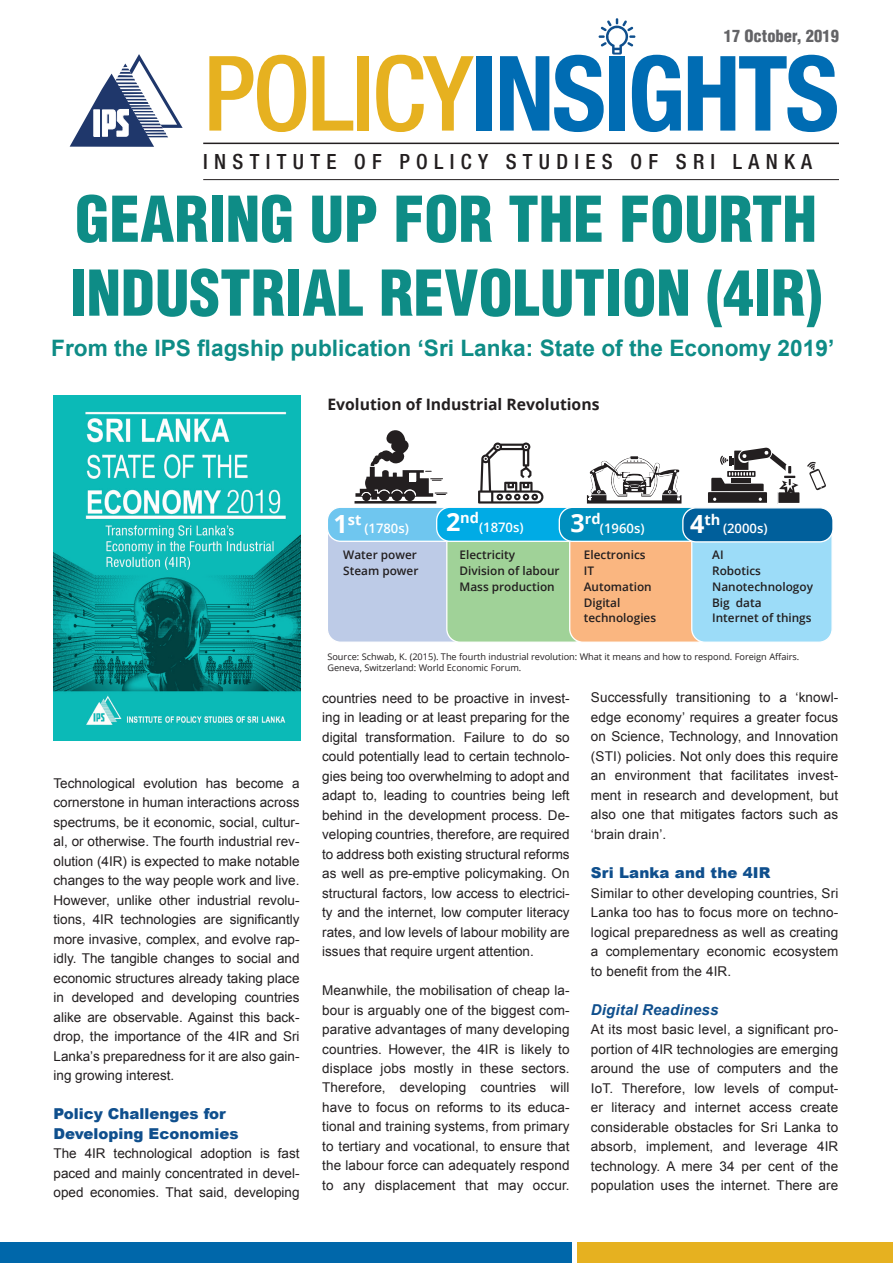
<style>
.page{position:relative;width:893px;height:1263px;background:#fff}
.page>*{position:absolute;margin:0;border:0;box-sizing:border-box;transform-origin:0 0}
.t1{font:700 condensed 104.25px "Helvetica Neue LT Pro";letter-spacing:-.025em;color:#006cb3}
.t2{font:900 condensed 61.5px/73.9px "Helvetica LT Std";color:#0e8c86}
.t3{font:700 25.05px "Open Sans";color:#fff}
.t4{font:700 22.65px "Arial";color:#0e8c86}
.t5{font:500 condensed 21px "Helvetica Neue LT Pro";letter-spacing:.3em;color:#231f20}
.t6{font:900 condensed 16.5px "Helvetica LT Std";color:#636366}
.t7{font:700 15.75px "Open Sans";color:#231f20}
.t8{font:900 15px/19.5px "Arial";color:#0f4f8d}
.t9{font:italic 700 15px "Arial";letter-spacing:.01em;color:#0f4f8d}
.t10{font:700 14.55px "Open Sans";color:#fff}
.t11{font:13.5px/19.5px "Arial";letter-spacing:.01em;color:#231f20;text-align:justify}
.t12{font:600 13.05px "Open Sans";color:#fff}
.t13{font:600 11.85px/15.8px "Open Sans";color:#231f20}
.t14{font:9.15px/10.9px "Open Sans";color:#231f20}
.s1{font-weight:500;color:#e6b120}
.s2{font-size:25.05px}
</style>
<div class="page">
<svg style="left:70px;top:54px;width:113px;height:93px"></svg>
<svg style="left:599px;top:18px;width:36px;height:37px"></svg>
<hr style="left:203px;top:143px;width:636px;height:1px;background:#231f20">
<hr style="left:203px;top:179px;width:636px;height:1px;background:#231f20">
<div style="left:0;top:1242px;width:572px;height:21px;background:#0067aa"></div>
<div style="left:577px;top:1242px;width:316px;height:21px;background:#e6b120"></div>
<img style="left:54px;top:395px;width:247px;height:346px">
<div style="left:327px;top:513px;width:141px;height:129px;background:#bdcbe7;border-radius:13px"></div>
<div style="left:327px;top:512px;width:141px;height:131px;border:1px solid #fff;border-radius:13px"></div>
<div style="left:447px;top:513px;width:140px;height:129px;background:#a0d298;border-radius:13px"></div>
<div style="left:446px;top:512px;width:142px;height:131px;border:1px solid #fff;border-radius:13px"></div>
<div style="left:570px;top:513px;width:140px;height:129px;background:#fab680;border-radius:13px"></div>
<div style="left:569px;top:512px;width:142px;height:131px;border:1px solid #fff;border-radius:13px"></div>
<div style="left:692px;top:513px;width:140px;height:129px;background:#9cdcf8;border-radius:13px"></div>
<div style="left:691px;top:512px;width:142px;height:131px;border:1px solid #fff;border-radius:13px"></div>
<div style="left:327px;top:507px;width:150px;height:34px;background:#6fc6ef;border-radius:13px"></div>
<div style="left:327px;top:507px;width:151px;height:35px;border:1px solid #fff;border-radius:13px"></div>
<div style="left:437px;top:507px;width:150px;height:34px;background:#00abe5;border-radius:13px"></div>
<div style="left:436px;top:507px;width:151px;height:35px;border:1px solid #fff;border-radius:13px"></div>
<div style="left:559px;top:507px;width:150px;height:34px;background:#008fbd;border-radius:13px"></div>
<div style="left:559px;top:507px;width:151px;height:35px;border:1px solid #fff;border-radius:13px"></div>
<div style="left:683px;top:508px;width:150px;height:34px;background:#005f9b;border-radius:13px"></div>
<div style="left:682px;top:507px;width:152px;height:35px;border:1px solid #fff;border-radius:13px"></div>
<svg style="left:587px;top:456px;width:94px;height:47px"></svg>
<div style="left:778px;top:492px;width:22px;height:11px;background:#231f20"></div>
<div style="left:777px;top:491px;width:24px;height:13px;border:1px solid #fff"></div>
<svg style="left:708px;top:448px;width:90px;height:55px"></svg>
<svg style="left:807px;top:461px;width:19px;height:29px"></svg>
<svg style="left:478px;top:442px;width:65px;height:61px"></svg>
<svg style="left:354px;top:430px;width:93px;height:73px"></svg>
<p class="t6" style="left:724px;top:25px;width:117px">17 October, 2019</p>
<h1 class="t1" style="left:203px;top:30px;width:637px"><span class="s1">POLICY</span>INSIGHTS</h1>
<h3 class="t5" style="left:203px;top:149px;width:610px">INSTITUTE OF POLICY STUDIES OF SRI LANKA</h3>
<h2 class="t2" style="left:69px;top:182px;width:754px">GEARING UP FOR THE FOURTH<br>INDUSTRIAL REVOLUTION (4IR)</h2>
<h3 class="t4" style="left:51px;top:333px;width:784px">From the IPS flagship publication ‘Sri Lanka: State of the Economy 2019’</h3>
<p class="t7" style="left:327px;top:393px;width:274px">Evolution of Industrial Revolutions</p>
<p class="t10" style="left:348px;top:509px;width:15px">st</p>
<p class="t10" style="left:446px;top:507px;width:35px"><span class="s2">2</span>nd</p>
<p class="t10" style="left:570px;top:509px;width:32px"><span class="s2">3</span>rd</p>
<p class="t10" style="left:690px;top:509px;width:32px"><span class="s2">4</span>th</p>
<h3 class="t3" style="left:333px;top:506px;width:16px">1</h3>
<p class="t12" style="left:364px;top:519px;width:46px">(1780s)</p>
<p class="t12" style="left:479px;top:519px;width:46px">(1870s)</p>
<p class="t12" style="left:600px;top:519px;width:46px">(1960s)</p>
<p class="t12" style="left:723px;top:519px;width:46px">(2000s)</p>
<p class="t13" style="left:343px;top:547px;width:77px">Water power<br>Steam power</p>
<p class="t13" style="left:459px;top:547px;width:102px">Electricity<br>Division of labour<br>Mass production</p>
<p class="t13" style="left:584px;top:547px;width:74px">Electronics<br>IT<br>Automation<br>Digital technologies</p>
<p class="t13" style="left:712px;top:547px;width:102px">AI<br>Robotics<br>Nanotechnologoy<br>Big data<br>Internet of things</p>
<p class="t11" style="left:54px;top:773px;width:248px">Technological evolution has become a cornerstone in human interactions across spectrums, be it economic, social, cultur&shy;al, or otherwise. The fourth industrial rev&shy;olution (4IR) is expected to make notable changes to the way people work and live.<br>However, unlike other industrial revolu&shy;tions, 4IR technologies are significantly more invasive, complex, and evolve rap&shy;idly. The tangible changes to social and economic structures already taking place in developed and developing countries alike are observable. Against this back&shy;drop, the importance of the 4IR and Sri Lanka’s preparedness for it are also gain&shy;ing growing interest.</p>
<p class="t8" style="left:54px;top:1104px;width:187px">Policy Challenges for<br>Developing Economies</p>
<p class="t11" style="left:54px;top:1144px;width:247px">The 4IR technological adoption is fast paced and mainly concentrated in devel&shy;oped economies. That said, developing</p>
<p class="t14" style="left:327px;top:651px;width:473px">Source: Schwab, K. (2015). The fourth industrial revolution: What it means and how to respond. Foreign Affairs.<br>Geneva, Switzerland: World Economic Forum.</p>
<p class="t11" style="left:322px;top:688px;width:249px">countries need to be proactive in invest&shy;ing in leading or at least preparing for the digital transformation. Failure to do so could potentially lead to certain technolo&shy;gies being too overwhelming to adopt and adapt to, leading to countries being left behind in the development process. De&shy;veloping countries, therefore, are required to address both existing structural reforms as well as pre-emptive policymaking. On structural factors, low access to electrici&shy;ty and the internet, low computer literacy rates, and low levels of labour mobility are issues that require urgent attention.</p>
<p class="t11" style="left:322px;top:981px;width:249px">Meanwhile, the mobilisation of cheap la&shy;bour is arguably one of the biggest com&shy;parative advantages of many developing countries. However, the 4IR is likely to displace jobs mostly in these sectors.<br>Therefore, developing countries will have to focus on reforms to its educa&shy;tional and training systems, from primary to tertiary and vocational, to ensure that the labour force can adequately respond to any displacement that may occur.</p>
<p class="t11" style="left:591px;top:688px;width:249px">Successfully transitioning to a ‘knowl&shy;edge economy’ requires a greater focus on Science, Technology, and Innovation (STI) policies. Not only does this require an environment that facilitates invest&shy;ment in research and development, but also one that mitigates factors such as ‘brain drain’.</p>
<p class="t8" style="left:591px;top:862px;width:181px">Sri Lanka and the 4IR</p>
<p class="t11" style="left:591px;top:883px;width:249px">Similar to other developing countries, Sri Lanka too has to focus more on techno&shy;logical preparedness as well as creating a complementary economic ecosystem to benefit from the 4IR.</p>
<p class="t9" style="left:591px;top:999px;width:129px">Digital Readiness</p>
<p class="t11" style="left:591px;top:1020px;width:249px">At its most basic level, a significant pro&shy;portion of 4IR technologies are emerging around the use of computers and the IoT. Therefore, low levels of comput&shy;er literacy and internet access create considerable obstacles for Sri Lanka to absorb, implement, and leverage 4IR technology. A mere 34 per cent of the population uses the internet. There are</p>
</div>
